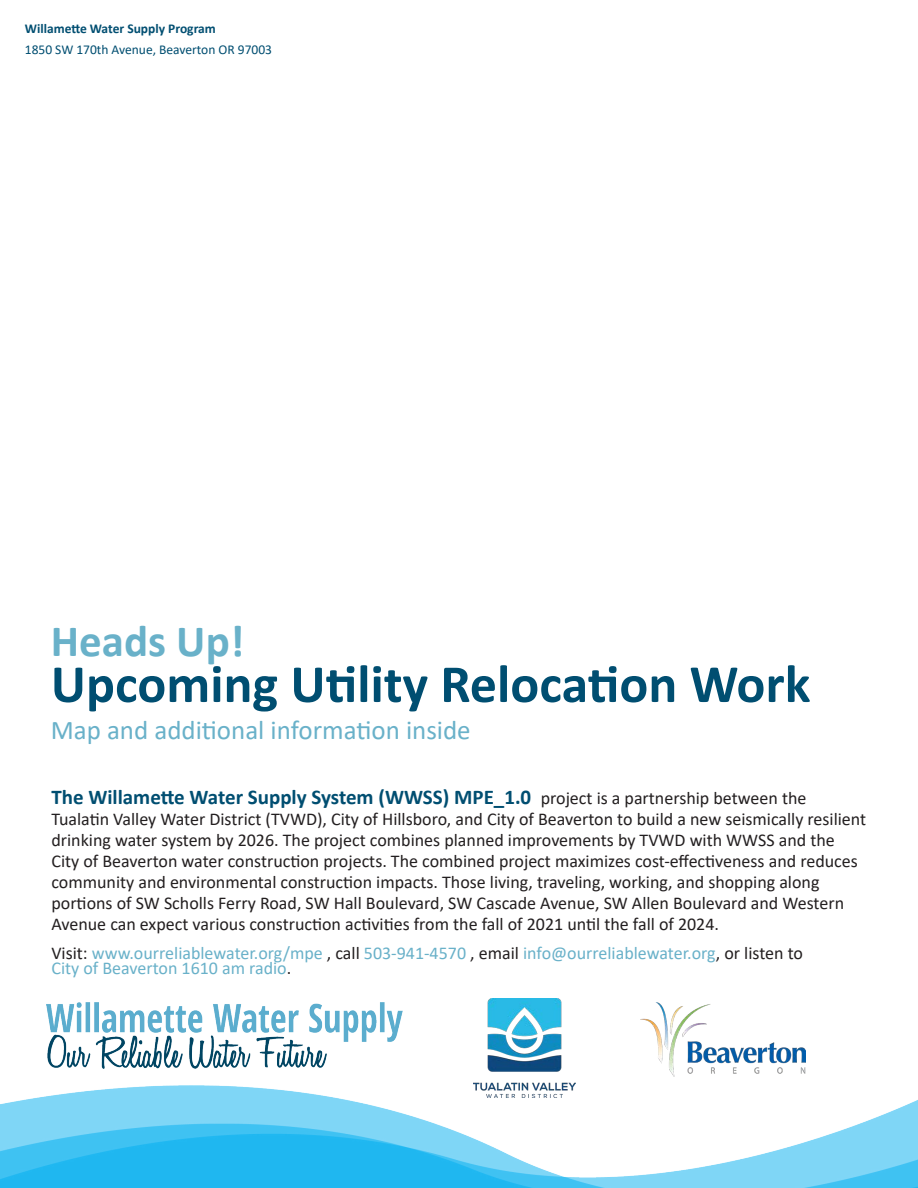
<style>
.page{position:relative;width:918px;height:1188px;background:#fff}
.page>*{position:absolute;margin:0;border:0;box-sizing:border-box;transform-origin:0 0}
.BlackHead_Two{font:700 54px "Calibri";color:#004e71}
.BlackHead_Two-2{font:700 45px "Calibri";color:#69b1c9}
.BlackHead_Two-3{font:27px "Calibri";color:#69b1c9}
.Body{font:700 21px "Calibri";color:#004e71}
.Body-2{font:18px/21px "Calibri";color:#231f20}
.Body-3{font:18px/15px "Calibri";color:#69b1c9}
.Body_Bullet{font:13.5px "Calibri";color:#004e71}
.Body_Bullet-2{font:700 13.5px "Calibri";color:#004e71}
.s1{font-weight:400;font-size:18px;color:#231f20}
.s2{color:#231f20}
</style>
<div class="page">
<img style="left:0;top:1085px;width:918px;height:103px">
<img style="left:473px;top:998px;width:103px;height:100px">
<img style="left:640px;top:1003px;width:166px;height:73px">
<img style="left:47px;top:1003px;width:356px;height:66px">
<p class="Body_Bullet-2" style="left:25px;top:19px;width:193px">Willamette Water Supply Program</p>
<p class="Body_Bullet" style="left:25px;top:40px;width:249px">1850 SW 170th Avenue, Beaverton OR 97003</p>
<p class="BlackHead_Two-2" style="left:51px;top:609px;width:195px">Heads Up!</p>
<p class="BlackHead_Two" style="left:51px;top:646px;width:761px">Upcoming Utility Relocation Work</p>
<p class="BlackHead_Two-3" style="left:51px;top:711px;width:421px">Map and additional information inside</p>
<p class="Body" style="left:51px;top:782px;width:757px">The Willamette Water Supply System (WWSS) MPE_1.0 <span class="s1">project is a partnership between the</span></p>
<p class="Body-2" style="left:51px;top:808px;width:816px">Tualatin Valley Water District (TVWD), City of Hillsboro, and City of Beaverton to build a new seismically resilient drinking water system by 2026. The project combines planned improvements by TVWD with WWSS and the City of Beaverton water construction projects. The combined project maximizes cost-effectiveness and reduces community and environmental construction impacts. Those living, traveling, working, and shopping along portions of SW Scholls Ferry Road, SW Hall Boulevard, SW Cascade Avenue, SW Allen Boulevard and Western Avenue can expect various construction activities from the fall of 2021 until the fall of 2024.</p>
<p class="Body-3" style="left:51px;top:945px;width:753px"><span class="s2">Visit:</span> www.ourreliablewater.org/mpe <span class="s2">, call</span> 503-941-4570 <span class="s2">, email</span> info@ourreliablewater.org<span class="s2">, or listen to<br></span>City of Beaverton 1610 am radio<span class="s2">.</span></p>
</div>
